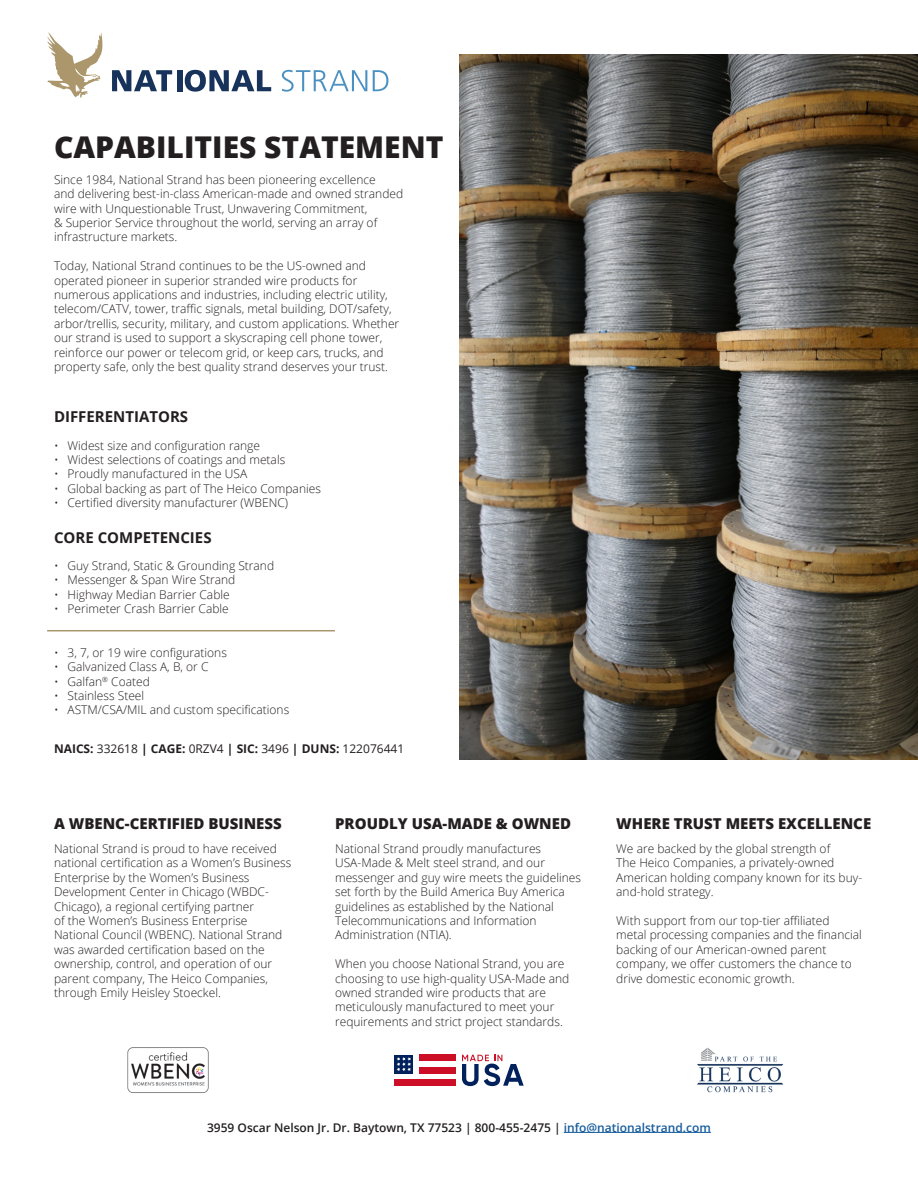
<style>
.page{position:relative;width:918px;height:1188px;background:#fff}
.page>*{position:absolute;margin:0;border:0;box-sizing:border-box;transform-origin:0 0}
.t1{font:800 30px "Open Sans";color:#231f20}
.t2{font:800 15px "Open Sans";color:#231f20}
.t3{font:700 15px "Open Sans";color:#231f20}
.t4{font:300 12px/14.4px "Open Sans";color:#231f20}
.t5{font:600 12px "Open Sans";color:#231f20}
.t6{font:12px "Open Sans";color:#231f20}
.s1{font-weight:700}
.s2{color:#175d9e}
</style>
<div class="page">
<img style="left:459px;top:54px;width:459px;height:705px">
<hr style="left:47px;top:630px;width:288px;height:1px;background:#ac976d">
<hr style="left:564px;top:1132px;width:147px;height:1px;background:#175d9e">
<img style="left:127px;top:1047px;width:82px;height:46px">
<img style="left:697px;top:1048px;width:87px;height:45px">
<svg style="left:462px;top:1055px;width:62px;height:31px"></svg>
<div style="left:419px;top:1055px;width:37px;height:6px;background:#cc0f26"></div>
<div style="left:419px;top:1067px;width:37px;height:7px;background:#cc0f26"></div>
<div style="left:394px;top:1080px;width:62px;height:6px;background:#cc0f26"></div>
<div style="left:394px;top:1055px;width:19px;height:19px;background:#00215c"></div>
<svg style="left:397px;top:1057px;width:14px;height:14px"></svg>
<svg style="left:47px;top:32px;width:56px;height:66px"></svg>
<svg style="left:112px;top:70px;width:60px;height:21px"></svg>
<div style="left:177px;top:70px;width:5px;height:21px;background:#17335b"></div>
<svg style="left:185px;top:70px;width:86px;height:22px"></svg>
<svg style="left:282px;top:70px;width:85px;height:22px"></svg>
<svg style="left:373px;top:70px;width:15px;height:21px"></svg>
<p class="t1" style="left:54px;top:124px;width:391px">CAPABILITIES STATEMENT</p>
<p class="t4" style="left:54px;top:172px;width:351px">Since 1984, National Strand has been pioneering excellence<br>and delivering best-in-class American-made and owned stranded wire with Unquestionable Trust, Unwavering Commitment,<br>&amp; Superior Service throughout the world, serving an array of infrastructure markets.</p>
<p class="t4" style="left:54px;top:258px;width:347px">Today, National Strand continues to be the US-owned and operated pioneer in superior stranded wire products for numerous applications and industries, including electric utility, telecom/CATV, tower, traffic signals, metal building, DOT/safety, arbor/trellis, security, military, and custom applications. Whether our strand is used to support a skyscraping cell phone tower, reinforce our power or telecom grid, or keep cars, trucks, and property safe, only the best quality strand deserves your trust.</p>
<p class="t3" style="left:54px;top:406px;width:136px">DIFFERENTIATORS</p>
<p class="t4" style="left:54px;top:438px;width:208px">• Widest size and configuration range</p>
<p class="t4" style="left:54px;top:452px;width:233px">• Widest selections of coatings and metals</p>
<p class="t4" style="left:54px;top:466px;width:195px">• Proudly manufactured in the USA</p>
<p class="t4" style="left:54px;top:481px;width:268px">• Global backing as part of The Heico Companies</p>
<p class="t4" style="left:54px;top:495px;width:236px">• Certified diversity manufacturer (WBENC)</p>
<p class="t3" style="left:54px;top:527px;width:159px">CORE COMPETENCIES</p>
<p class="t4" style="left:54px;top:558px;width:222px">• Guy Strand, Static &amp; Grounding Strand</p>
<p class="t4" style="left:54px;top:573px;width:183px">• Messenger &amp; Span Wire Strand</p>
<p class="t4" style="left:54px;top:587px;width:177px">• Highway Median Barrier Cable</p>
<p class="t4" style="left:54px;top:601px;width:176px">• Perimeter Crash Barrier Cable</p>
<p class="t4" style="left:54px;top:645px;width:174px">• 3, 7, or 19 wire configurations</p>
<p class="t4" style="left:54px;top:659px;width:156px">• Galvanized Class A, B, or C</p>
<p class="t4" style="left:54px;top:674px;width:97px">• Galfan<sup>®</sup> Coated</p>
<p class="t4" style="left:54px;top:688px;width:92px">• Stainless Steel</p>
<p class="t4" style="left:54px;top:702px;width:237px">• ASTM/CSA/MIL and custom specifications</p>
<p class="t6" style="left:54px;top:740px;width:352px"><span class="s1">NAICS:</span> 332618 <span class="s1">| CAGE:</span> 0RZV4 <span class="s1">| SIC:</span> 3496 <span class="s1">| DUNS:</span> 122076441</p>
<p class="t2" style="left:54px;top:812px;width:229px">A WBENC-CERTIFIED BUSINESS</p>
<p class="t2" style="left:335px;top:812px;width:237px">PROUDLY USA-MADE &amp; OWNED</p>
<p class="t2" style="left:616px;top:812px;width:257px">WHERE TRUST MEETS EXCELLENCE</p>
<p class="t4" style="left:54px;top:841px;width:239px">National Strand is proud to have received national certification as a Women’s Business Enterprise by the Women’s Business Development Center in Chicago (WBDC-Chicago), a regional certifying partner<br>of the Women’s Business Enterprise National Council (WBENC). National Strand was awarded certification based on the ownership, control, and operation of our parent company, The Heico Companies, through Emily Heisley Stoeckel.</p>
<p class="t4" style="left:335px;top:841px;width:247px">National Strand proudly manufactures USA-Made &amp; Melt steel strand, and our messenger and guy wire meets the guidelines set forth by the Build America Buy America guidelines as established by the National Telecommunications and Information Administration (NTIA).</p>
<p class="t4" style="left:335px;top:956px;width:236px">When you choose National Strand, you are choosing to use high-quality USA-Made and owned stranded wire products that are meticulously manufactured to meet your requirements and strict project standards.</p>
<p class="t4" style="left:616px;top:841px;width:247px">We are backed by the global strength of<br>The Heico Companies, a privately-owned American holding company known for its buy&shy;and-hold strategy.</p>
<p class="t4" style="left:616px;top:913px;width:247px">With support from our top-tier affiliated metal processing companies and the financial backing of our American-owned parent company, we offer customers the chance to drive domestic economic growth.</p>
<p class="t5" style="left:207px;top:1119px;width:505px">3959 Oscar Nelson Jr. Dr. Baytown, TX 77523 | 800-455-2475 | <span class="s2">info@nationalstrand.com</span></p>
</div>
